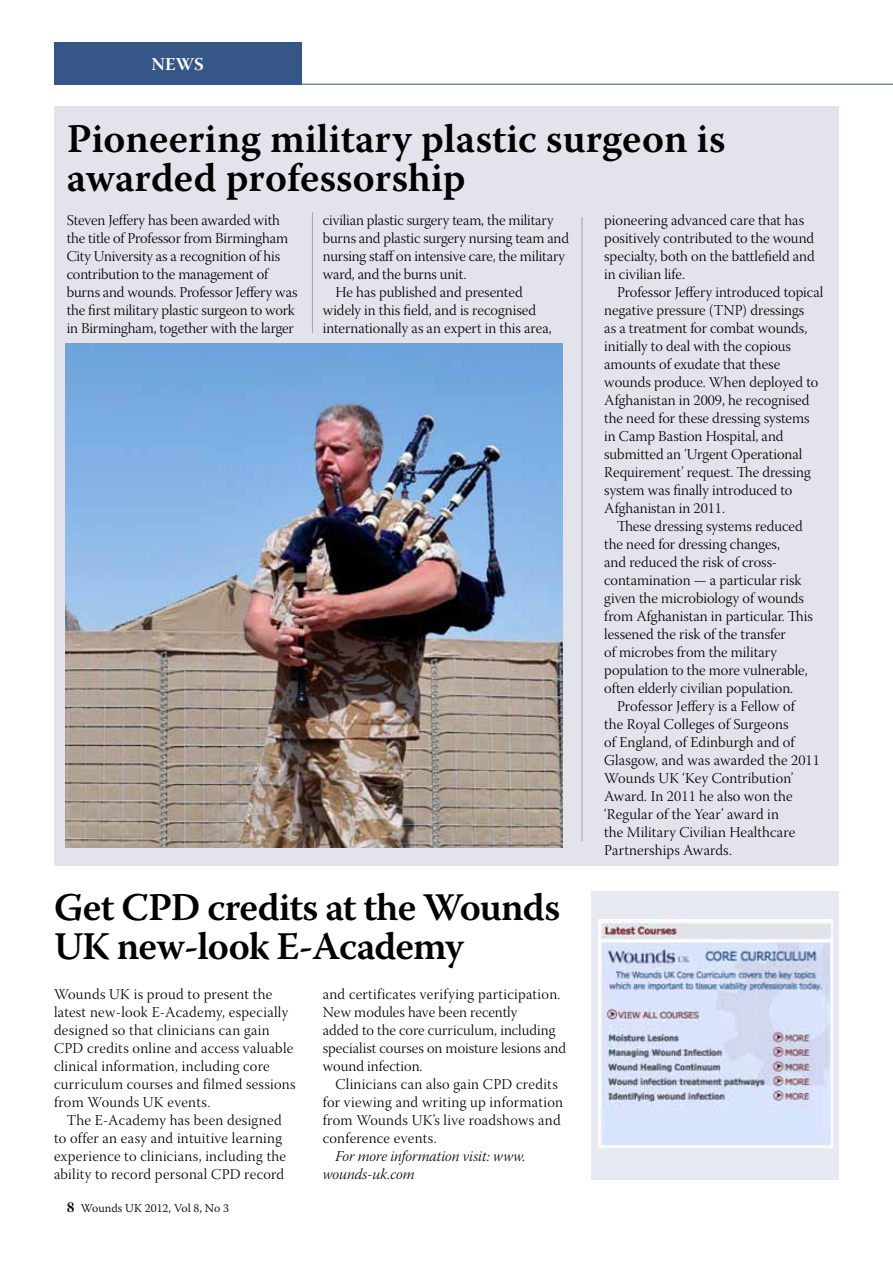
<style>
.page{position:relative;width:893px;height:1263px;background:#fff}
.page>*{position:absolute;margin:0;border:0;box-sizing:border-box;transform-origin:0 0}
.t1{font:600 40.5px/39px "Warnock Pro";color:#000}
.t2{font:600 39px/39px "Warnock Pro";letter-spacing:-.025em;color:#000}
.t3{font:18px "Warnock Pro Bold Subh";color:#fff}
.t4{font:15px/18px "Warnock Pro Light Subh";color:#000}
.t5{font:15px/18px "Warnock Pro Light Subh";letter-spacing:.02em;color:#000}
.t6{font:15px/18px "Warnock Pro Light It Subh";color:#000}
.t7{font:300 12px "Warnock Pro";color:#000}
.s1{font-family:"Warnock Pro Bold Subh";font-weight:400;font-size:15px}
</style>
<div class="page">
<div style="left:591px;top:891px;width:248px;height:288px;background:#e8eaf3"></div>
<div style="left:54px;top:106px;width:785px;height:760px;background:#e3e3eb"></div>
<div style="left:54px;top:43px;width:247px;height:42px;background:#375688"></div>
<img style="left:65px;top:344px;width:497px;height:504px">
<hr style="left:312px;top:212px;width:1px;height:121px;background:#9aa1bf">
<hr style="left:582px;top:217px;width:1px;height:624px;background:#9aa1bf">
<img style="left:598px;top:920px;width:234px;height:227px">
<hr style="left:54px;top:84px;width:839px;height:1px;background:#375688">
<p class="t3" style="left:152px;top:54px;width:54px">NEWS</p>
<h1 class="t1" style="left:67px;top:118px;width:660px">Pioneering military plastic surgeon is awarded professorship</h1>
<p class="t4" style="left:67px;top:213px;width:232px">Steven Jeffery has been awarded with the title of Professor from Birmingham City University as a recognition of his contribution to the management of burns and wounds. Professor Jeffery was the first military plastic surgeon to work in Birmingham, together with the larger</p>
<p class="t4" style="left:323px;top:213px;width:232px">civilian plastic surgery team, the military</p>
<p class="t4" style="left:604px;top:213px;width:212px">pioneering advanced care that has positively contributed to the wound specialty, both on the battlefield and in civilian life.</p>
<p class="t4" style="left:604px;top:285px;width:221px;text-indent:13px">Professor Jeffery introduced topical negative pressure (TNP) dressings<br>as a treatment for combat wounds, initially to deal with the copious amounts of exudate that these wounds produce. When deployed to Afghanistan in 2009, he recognised the need for these dressing systems in Camp Bastion Hospital, and submitted an ‘Urgent Operational Requirement’ request. The dressing system was finally introduced to Afghanistan in 2011.</p>
<p class="t4" style="left:604px;top:519px;width:210px;text-indent:13px">These dressing systems reduced the need for dressing changes,<br>and reduced the risk of cross&shy;contamination — a particular risk given the microbiology of wounds from Afghanistan in particular. This lessened the risk of the transfer<br>of microbes from the military population to the more vulnerable, often elderly civilian population.</p>
<p class="t4" style="left:604px;top:699px;width:217px;text-indent:13px">Professor Jeffery is a Fellow of<br>the Royal Colleges of Surgeons<br>of England, of Edinburgh and of<br>Glasgow, and was awarded the 2011<br>Wounds UK ‘Key Contribution’<br>Award. In 2011 he also won the ‘Regular of the Year’ award in<br>the Military Civilian Healthcare<br>Partnerships Awards.</p>
<p class="t4" style="left:323px;top:231px;width:248px">burns and plastic surgery nursing team and</p>
<p class="t4" style="left:323px;top:249px;width:244px">nursing staff on intensive care, the military</p>
<p class="t4" style="left:323px;top:267px;width:145px">ward, and the burns unit.</p>
<p class="t4" style="left:335px;top:285px;width:189px">He has published and presented</p>
<p class="t4" style="left:323px;top:303px;width:215px">widely in this field, and is recognised</p>
<p class="t4" style="left:323px;top:321px;width:231px">internationally as an expert in this area,</p>
<h2 class="t2" style="left:54px;top:887px;width:508px">Get CPD credits at the Wounds<br>UK new-look E-Academy</h2>
<p class="t5" style="left:54px;top:987px;width:243px">Wounds UK is proud to present the latest new-look E-Academy, especially designed so that clinicians can gain CPD credits online and access valuable clinical information, including core curriculum courses and filmed sessions from Wounds UK events.</p>
<p class="t5" style="left:54px;top:1113px;width:234px;text-align:center">The E-Academy has been designed<br>to offer an easy and intuitive learning experience to clinicians, including the ability to record personal CPD record</p>
<p class="t7" style="left:67px;top:1201px;width:164px"><span class="s1">8</span> Wounds UK 2012, Vol 8, No 3</p>
<p class="t4" style="left:323px;top:987px;width:245px">and certificates verifying participation.<br>New modules have been recently<br>added to the core curriculum, including specialist courses on moisture lesions and wound infection.</p>
<p class="t5" style="left:323px;top:1077px;width:242px;text-indent:13px">Clinicians can also gain CPD credits for viewing and writing up information from Wounds UK’s live roadshows and conference events.</p>
<p class="t6" style="left:323px;top:1149px;width:204px;text-indent:13px">For more information visit: www. wounds-uk.com</p>
</div>
